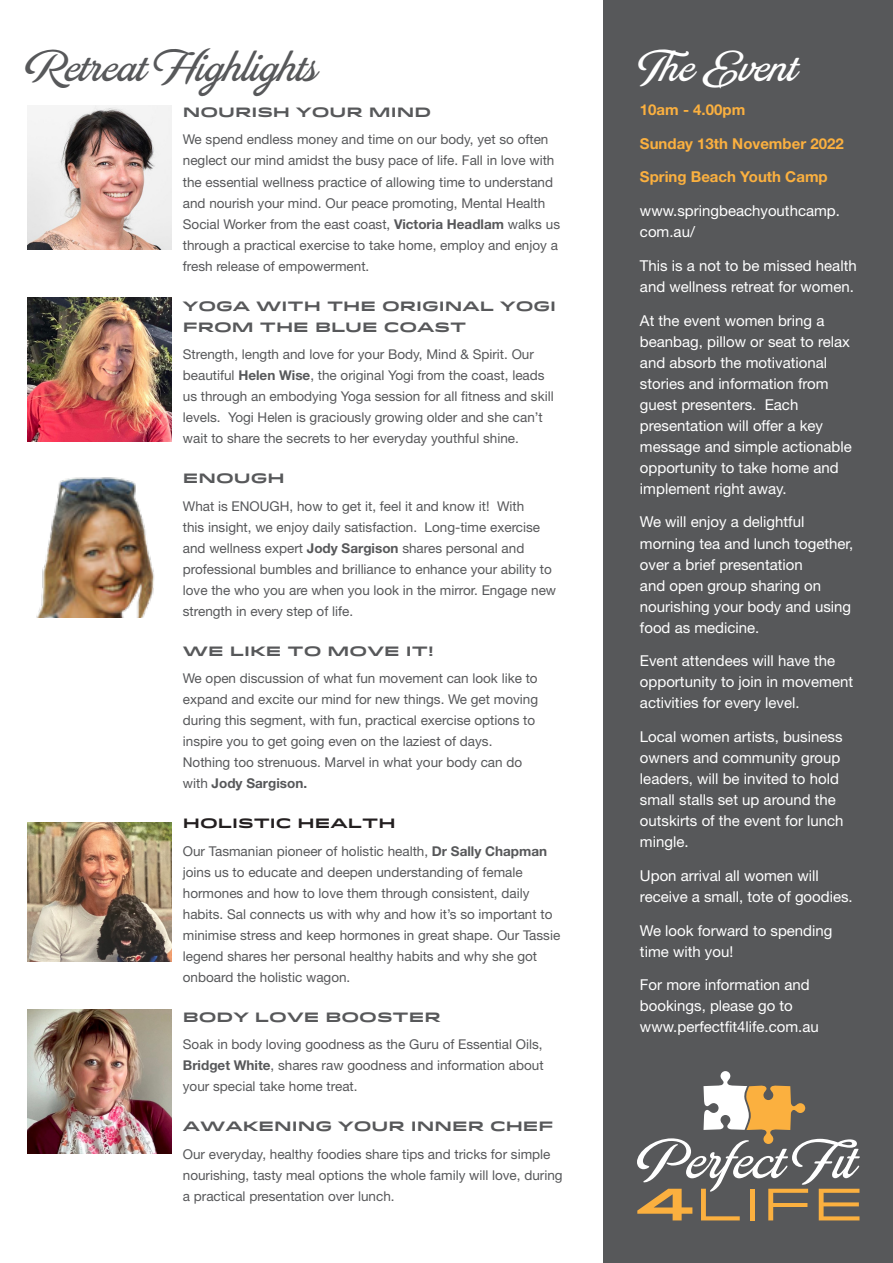
<style>
.page{position:relative;width:893px;height:1263px;background:#fff}
.page>*{position:absolute;margin:0;border:0;box-sizing:border-box;transform-origin:0 0}
.Heading_2{font:46.5px "Brand Standard";color:#57585a}
.Heading_2-2{font:46.5px "Brand Standard";color:#fff}
.Body_Text{font:15px/21px "Helvetica Neue";color:#fff}
.Body_Text-2{font:700 15px "Helvetica Neue";color:#fbb03f}
.Heading_2-3{font:700 15px "Helvetica Neue";color:#fbb03f}
.Body_Text-3{font:13.5px/21px "Helvetica Neue";color:#57585a}
.Heading{font:700 13.5px/21px "Idlewild";color:#57585a}
.Heading-2{font:700 13.5px "Idlewild";color:#231f20}
.s1{font-weight:700}
</style>
<div class="page">
<div style="left:604px;top:0;width:289px;height:1263px;background:#57585a"></div>
<svg style="left:637px;top:1071px;width:223px;height:149px"></svg>
<img style="left:28px;top:106px;width:143px;height:143px">
<img style="left:28px;top:298px;width:143px;height:143px">
<img style="left:36px;top:477px;width:118px;height:140px">
<img style="left:28px;top:822px;width:143px;height:140px">
<img style="left:28px;top:1009px;width:143px;height:144px">
<p class="Heading_2" style="left:26px;top:38px;width:295px">Retreat Highlights</p>
<p class="Heading" style="left:183px;top:101px;width:250px">NOURISH YOUR MIND</p>
<p class="Body_Text-3" style="left:183px;top:129px;width:379px">We spend endless money and time on our body, yet so often neglect our mind amidst the busy pace of life. Fall in love with the essential wellness practice of allowing time to understand and nourish your mind. Our peace promoting, Mental Health Social Worker from the east coast, <span class="s1">Victoria Headlam</span> walks us through a practical exercise to take home, employ and enjoy a fresh release of empowerment.</p>
<p class="Heading" style="left:183px;top:295px;width:375px">YOGA WITH THE ORIGINAL YOGI<br>FROM THE BLUE COAST</p>
<p class="Body_Text-3" style="left:183px;top:343px;width:372px">Strength, length and love for your Body, Mind &amp; Spirit. Our beautiful <span class="s1">Helen Wise</span>, the original Yogi from the coast, leads us through an embodying Yoga session for all fitness and skill levels. Yogi Helen is graciously growing older and she can’t wait to share the secrets to her everyday youthful shine.</p>
<p class="Heading" style="left:183px;top:467px;width:103px">ENOUGH</p>
<p class="Body_Text-3" style="left:183px;top:495px;width:375px">What is ENOUGH, how to get it, feel it and know it! With<br>this insight, we enjoy daily satisfaction. Long-time exercise and wellness expert <span class="s1">Jody Sargison</span> shares personal and professional bumbles and brilliance to enhance your ability to love the who you are when you look in the mirror. Engage new strength in every step of life.</p>
<p class="Heading" style="left:183px;top:640px;width:253px">WE LIKE TO MOVE IT!</p>
<p class="Body_Text-3" style="left:183px;top:668px;width:357px">We open discussion of what fun movement can look like to expand and excite our mind for new things. We get moving during this segment, with fun, practical exercise options to inspire you to get going even on the laziest of days.<br>Nothing too strenuous. Marvel in what your body can do with <span class="s1">Jody Sargison.</span></p>
<p class="Heading-2" style="left:183px;top:813px;width:214px">HOLISTIC HEALTH</p>
<p class="Body_Text-3" style="left:183px;top:840px;width:379px">Our Tasmanian pioneer of holistic health, <span class="s1">Dr Sally Chapman </span>joins us to educate and deepen understanding of female hormones and how to love them through consistent, daily habits. Sal connects us with why and how it’s so important to minimise stress and keep hormones in great shape. Our Tassie legend shares her personal healthy habits and why she got onboard the holistic wagon.</p>
<p class="Heading" style="left:183px;top:1006px;width:259px">BODY LOVE BOOSTER</p>
<p class="Body_Text-3" style="left:183px;top:1034px;width:362px;text-align:justify">Soak in body loving goodness as the Guru of Essential Oils, <span class="s1">Bridget White</span>, shares raw goodness and information about your special take home treat.</p>
<p class="Heading" style="left:183px;top:1115px;width:372px">AWAKENING YOUR INNER CHEF</p>
<p class="Body_Text-3" style="left:183px;top:1143px;width:381px">Our everyday, healthy foodies share tips and tricks for simple nourishing, tasty meal options the whole family will love, during a practical presentation over lunch.</p>
<p class="Heading_2-2" style="left:640px;top:38px;width:160px">The Event</p>
<p class="Heading_2-3" style="left:640px;top:100px;width:107px">10am - 4.00pm</p>
<p class="Body_Text-2" style="left:640px;top:134px;width:205px">Sunday 13th November 2022</p>
<p class="Body_Text-2" style="left:640px;top:168px;width:189px">Spring Beach Youth Camp</p>
<p class="Body_Text" style="left:640px;top:200px;width:202px">www.springbeachyouthcamp. com.au/</p>
<p class="Body_Text" style="left:640px;top:255px;width:218px">This is a not to be missed health and wellness retreat for women.</p>
<p class="Body_Text" style="left:640px;top:310px;width:213px">At the event women bring a beanbag, pillow or seat to relax and absorb the motivational stories and information from guest presenters. Each presentation will offer a key message and simple actionable opportunity to take home and implement right away.</p>
<p class="Body_Text" style="left:640px;top:511px;width:215px">We will enjoy a delightful morning tea and lunch together, over a brief presentation<br>and open group sharing on nourishing your body and using food as medicine.</p>
<p class="Body_Text" style="left:640px;top:650px;width:215px">Event attendees will have the opportunity to join in movement activities for every level.</p>
<p class="Body_Text" style="left:640px;top:726px;width:205px">Local women artists, business owners and community group leaders, will be invited to hold small stalls set up around the outskirts of the event for lunch mingle.</p>
<p class="Body_Text" style="left:640px;top:865px;width:214px">Upon arrival all women will receive a small, tote of goodies.</p>
<p class="Body_Text" style="left:640px;top:919px;width:194px">We look forward to spending time with you!</p>
<p class="Body_Text" style="left:640px;top:974px;width:180px">For more information and bookings, please go to www.perfectfit4life.com.au</p>
</div>
